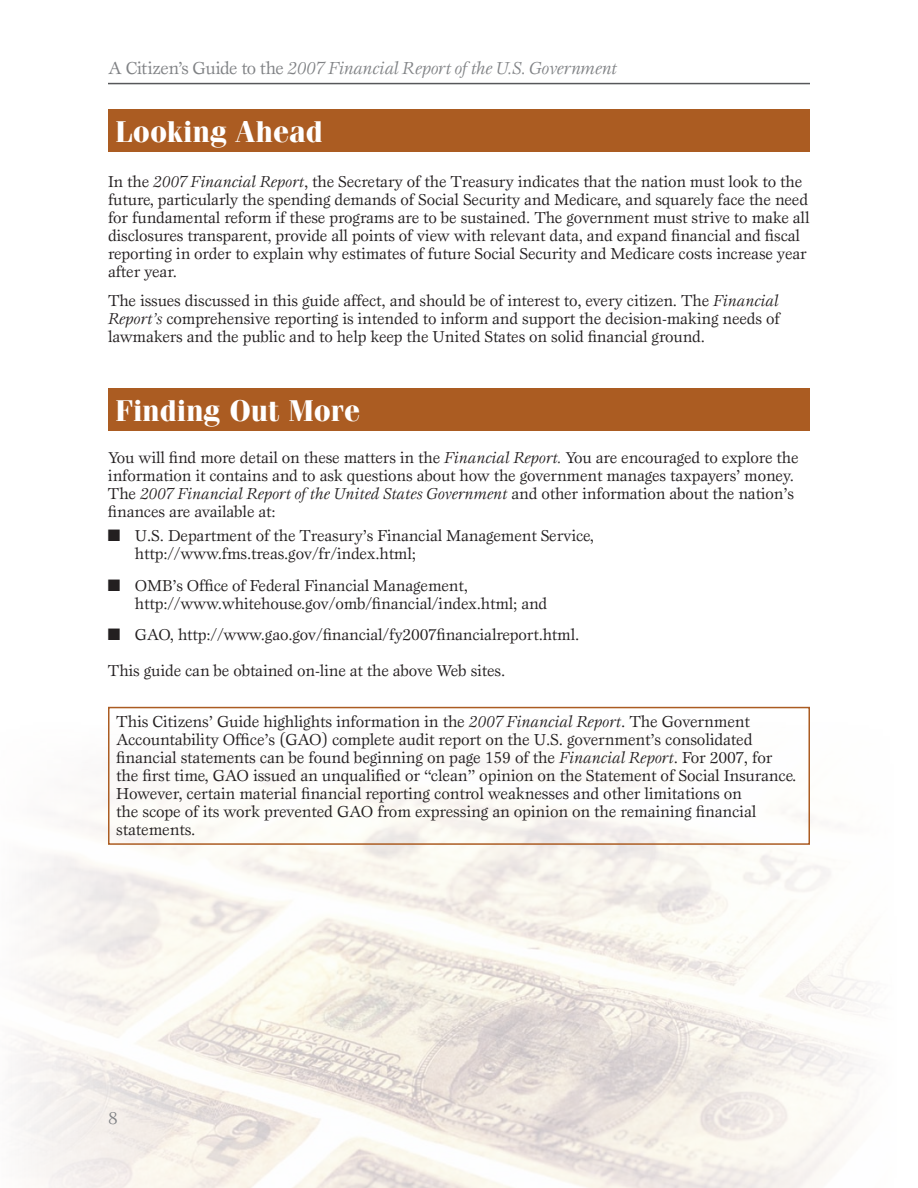
<style>
.page{position:relative;width:918px;height:1188px;background:#fff}
.page>*{position:absolute;margin:0;border:0;box-sizing:border-box;transform-origin:0 0}
.t1{font:700 30px "Fenice";letter-spacing:-.005em;color:#fff}
.t2{font:italic 18px "Esprit";letter-spacing:-.02em;color:#808285}
.t3{font:16.5px/18px "Esprit";letter-spacing:-.01em;color:#231f20}
.t4{font:16.5px "Zapf Dingbats";color:#231f20}
._0001_Body{font:16.35px/18px "Esprit";letter-spacing:-.01em;color:#231f20}
._0001_Body__bullets{font:16.35px/18px "Esprit";letter-spacing:-.01em;color:#231f20}
.s1{font-style:normal}
.s2{font-style:italic}
</style>
<div class="page">
<img style="left:18px;top:760px;width:849px;height:428px">
<hr style="left:108px;top:83px;width:702px;height:1px;background:#57585a">
<div style="left:108px;top:109px;width:702px;height:43px;background:#ab5c22"></div>
<div style="left:108px;top:388px;width:702px;height:43px;background:#ab5c22"></div>
<div style="left:108px;top:707px;width:702px;height:138px;border:2px solid #ab5c22"></div>
<p class="t2" style="left:108px;top:57px;width:511px"><span class="s1">A Citizen’s Guide to the</span> 2007 Financial Report of the U.S. Government</p>
<p class="t1" style="left:116px;top:114px;width:209px">Looking Ahead</p>
<p class="_0001_Body" style="left:108px;top:173px;width:703px">In the <span class="s2">2007 Financial Report</span>, the Secretary of the Treasury indicates that the nation must look to the future, particularly the spending demands of Social Security and Medicare, and squarely face the need for fundamental reform if these programs are to be sustained. The government must strive to make all disclosures transparent, provide all points of view with relevant data, and expand financial and fiscal reporting in order to explain why estimates of future Social Security and Medicare costs increase year after year.</p>
<p class="_0001_Body" style="left:108px;top:291px;width:673px;text-align:justify">The issues discussed in this guide affect, and should be of interest to, every citizen. The <span class="s2">Financial Report’s</span> comprehensive reporting is intended to inform and support the decision-making needs of lawmakers and the public and to help keep the United States on solid financial ground.</p>
<p class="t1" style="left:116px;top:393px;width:247px">Finding Out More</p>
<p class="_0001_Body" style="left:108px;top:448px;width:692px">You will find more detail on these matters in the <span class="s2">Financial Report.</span> You are encouraged to explore the information it contains and to ask questions about how the government manages taxpayers’ money.<br>The <span class="s2">2007 Financial Report of the United States Government</span> and other information about the nation’s finances are available at:</p>
<p class="_0001_Body__bullets" style="left:135px;top:527px;width:461px">U.S. Department of the Treasury’s Financial Management Service, http://www.fms.treas.gov/fr/index.html;</p>
<p class="_0001_Body__bullets" style="left:135px;top:576px;width:414px">OMB’s Office of Federal Financial Management, http://www.whitehouse.gov/omb/financial/index.html; and</p>
<p class="_0001_Body__bullets" style="left:135px;top:626px;width:446px">GAO, http://www.gao.gov/financial/fy2007financialreport.html.</p>
<p class="_0001_Body" style="left:108px;top:661px;width:399px">This guide can be obtained on-line at the above Web sites.</p>
<p class="t3" style="left:116px;top:713px;width:682px">This Citizens’ Guide highlights information in the <span class="s2">2007 Financial Report</span>. The Government Accountability Office’s (GAO) complete audit report on the U.S. government’s consolidated financial statements can be found beginning on page 1 59 of the <span class="s2">Financial Report</span>. For 2007, for the first time, GAO issued an unqualified or “clean” opinion on the Statement of Social Insurance.<br>However, certain material financial reporting control weaknesses and other limitations on<br>the scope of its work prevented GAO from expressing an opinion on the remaining financial statements.</p>
<p class="t4" style="left:108px;top:528px;width:14px">■</p>
<p class="t4" style="left:108px;top:577px;width:14px">■</p>
<p class="t4" style="left:108px;top:627px;width:14px">■</p>
</div>
